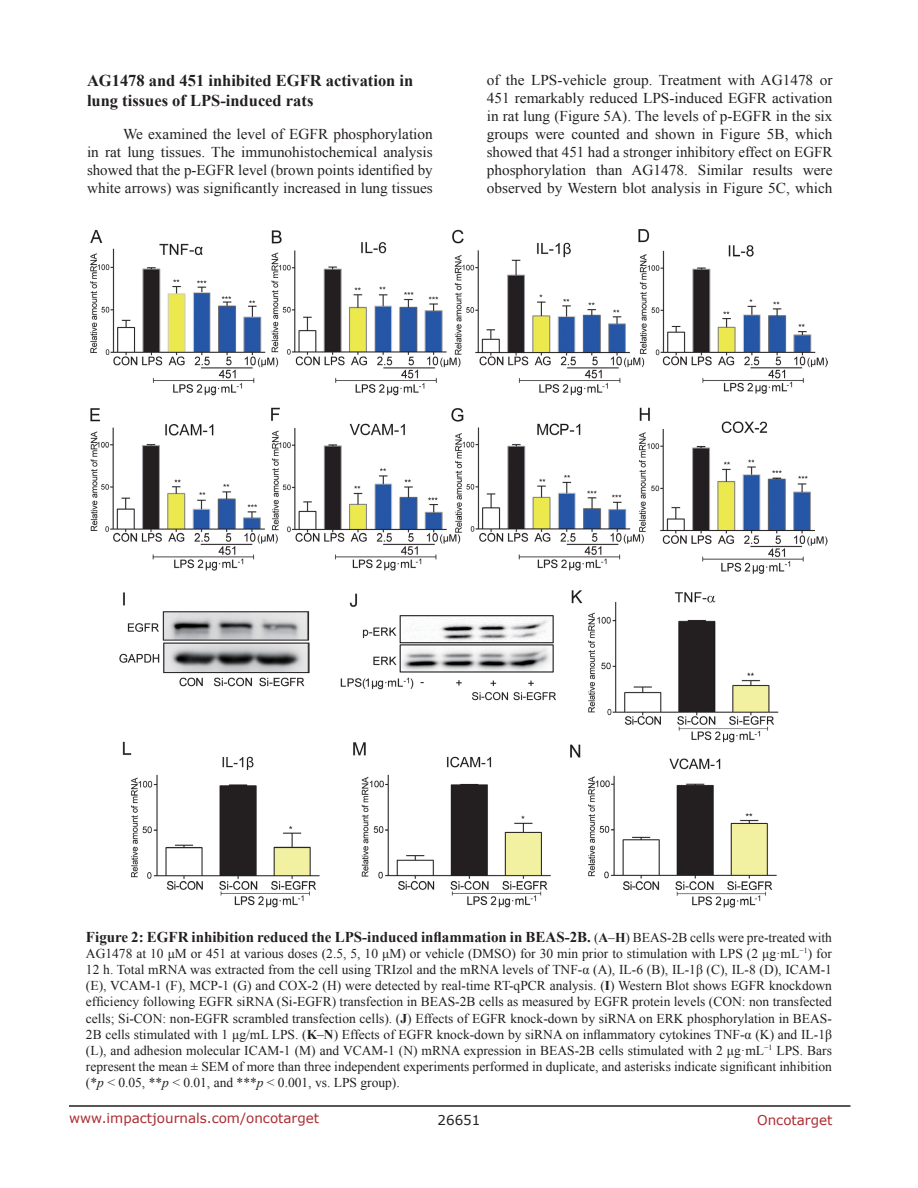
<style>
.page{position:relative;width:918px;height:1188px;background:#fff}
.page>*{position:absolute;margin:0;border:0;box-sizing:border-box;transform-origin:0 0}
.SubHeading_middle{font:700 16.5px/19.8px "Times New Roman";color:#231f20}
.BodyText{font:15px/18px "Times New Roman";color:#231f20;text-align:justify}
.FigureText{font:700 15px "Times New Roman";color:#231f20}
.FigureText-2{font:13.5px/16.2px "Times New Roman";color:#231f20;text-align:justify}
.t1{font:13.5px "Verdana";color:#ac2b31}
.t2{font:13.5px "Verdana";color:#231f20}
.s1{font-weight:400;font-size:13.5px}
.s2{font-size:13.5px}
.s3{font-weight:700}
.s4{font-style:italic}
</style>
<div class="page">
<hr style="left:69px;top:1105px;width:781px;height:2px;background:#231f20">
<img style="left:91px;top:230px;width:736px;height:678px">
<p class="SubHeading_middle" style="left:87px;top:70px;width:328px">AG1478 and 451 inhibited EGFR activation in lung tissues of LPS-induced rats</p>
<p class="BodyText" style="left:87px;top:125px;width:347px;text-indent:36px">We examined the level of EGFR phosphorylation in rat lung tissues. The immunohistochemical analysis showed that the p-EGFR level (brown points identified by white arrows) was significantly increased in lung tissues</p>
<p class="BodyText" style="left:487px;top:71px;width:347px">of the LPS-vehicle group. Treatment with AG1478 or 451 remarkably reduced LPS-induced EGFR activation in rat lung (Figure 5A). The levels of p-EGFR in the six groups were counted and shown in Figure 5B, which showed that 451 had a stronger inhibitory effect on EGFR phosphorylation than AG1478. Similar results were observed by Western blot analysis in Figure 5C, which</p>
<p class="FigureText" style="left:86px;top:926px;width:748px">Figure 2: EGFR inhibition reduced the LPS-induced inflammation in BEAS-2B. <span class="s1">(</span><span class="s2">A</span><span class="s1">–</span><span class="s2">H</span><span class="s1">) BEAS-2B cells were pre-treated with</span></p>
<p class="FigureText-2" style="left:86px;top:945px;width:748px">AG1478 at 10 μM or 451 at various doses (2.5, 5, 10 μM) or vehicle (DMSO) for 30 min prior to stimulation with LPS (2 μg·mL<sup>−1</sup>) for 12 h. Total mRNA was extracted from the cell using TRIzol and the mRNA levels of TNF-α (A), IL-6 (B), IL-1β (C), IL-8 (D), ICAM-1 (E), VCAM-1 (F), MCP-1 (G) and COX-2 (H) were detected by real-time RT-qPCR analysis. (<span class="s3">I</span>) Western Blot shows EGFR knockdown efficiency following EGFR siRNA (Si-EGFR) transfection in BEAS-2B cells as measured by EGFR protein levels (CON: non transfected cells; Si-CON: non-EGFR scrambled transfection cells). (<span class="s3">J</span>) Effects of EGFR knock-down by siRNA on ERK phosphorylation in BEAS-2B cells stimulated with 1 μg/mL LPS. (<span class="s3">K</span>–<span class="s3">N</span>) Effects of EGFR knock-down by siRNA on inflammatory cytokines TNF-α (K) and IL-1β (L), and adhesion molecular ICAM-1 (M) and VCAM-1 (N) mRNA expression in BEAS-2B cells stimulated with 2 μg·mL<sup>−1</sup> LPS. Bars represent the mean ± SEM of more than three independent experiments performed in duplicate, and asterisks indicate significant inhibition (*<span class="s4">p</span> &lt; 0.05, **<span class="s4">p</span> &lt; 0.01, and ***<span class="s4">p</span> &lt; 0.001, vs. LPS group).</p>
<p class="t1" style="left:69px;top:1109px;width:252px">www.impactjournals.com/oncotarget</p>
<p class="t2" style="left:438px;top:1111px;width:44px">26651</p>
<p class="t1" style="left:757px;top:1111px;width:77px">Oncotarget</p>
</div>
